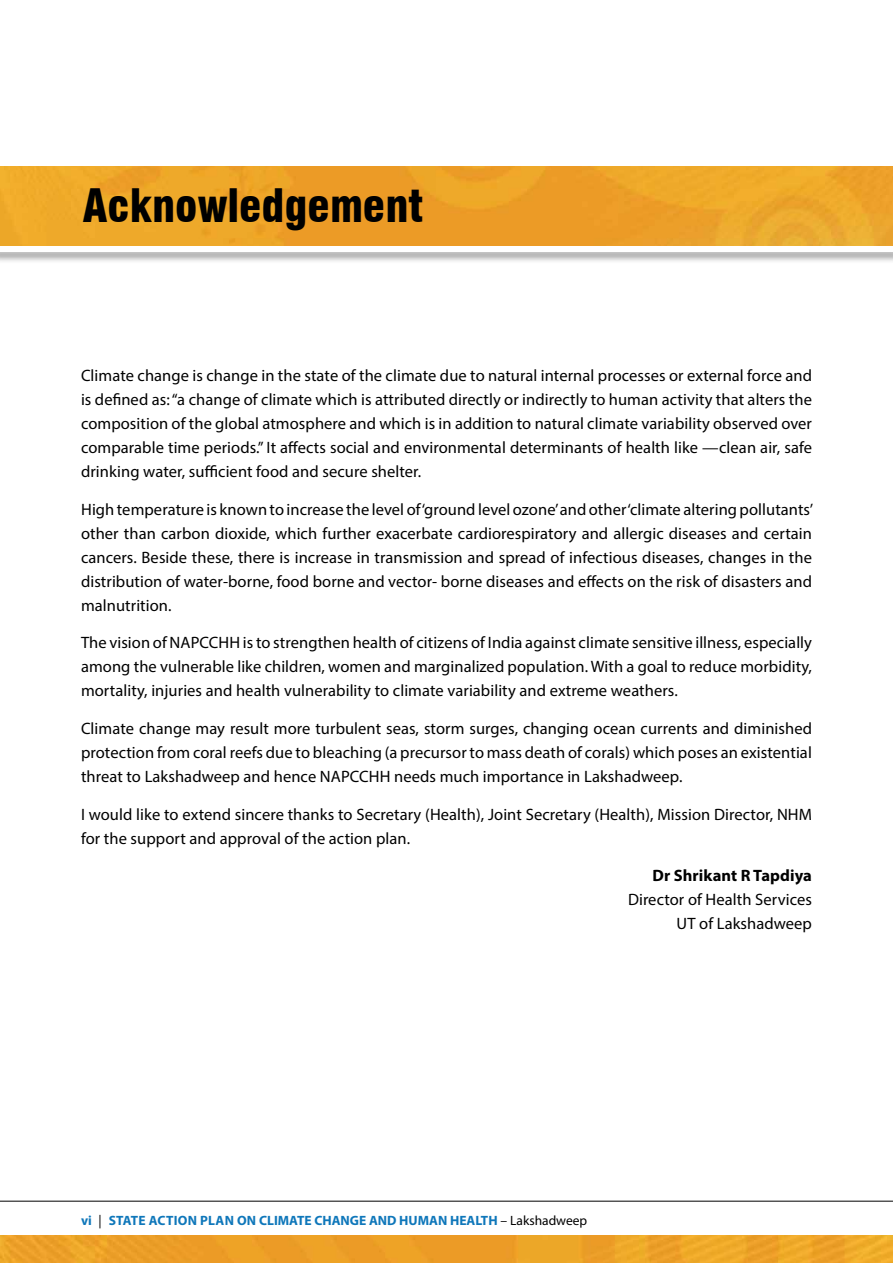
<style>
.page{position:relative;width:893px;height:1263px;background:#fff}
.page>*{position:absolute;margin:0;border:0;box-sizing:border-box;transform-origin:0 0}
.t1{font:900 condensed 45px "Swiss 721 BT";color:#000}
.t2{font:16.5px/24px "Myriad Pro";letter-spacing:.005em;color:#000;text-align:justify}
.t3{font:700 16.5px "Myriad Pro";letter-spacing:.005em;color:#000}
.t4{font:700 13.5px "Myriad Pro";color:#0f77ba}
.s1{font-weight:400;color:#000}
</style>
<div class="page">
<img style="left:0;top:1236px;width:893px;height:27px">
<hr style="left:0;top:1201px;width:893px;height:1px;background:#000">
<img style="left:0;top:166px;width:893px;height:80px">
<div style="left:0;top:246px;width:893px;height:18px;background:#000;opacity:.4"></div>
<div style="left:0;top:246px;width:893px;height:6px;background:#fff"></div>
<h1 class="t1" style="left:83px;top:178px;width:342px">Acknowledgement</h1>
<p class="t2" style="left:81px;top:364px;width:733px">Climate change is change in the state of the climate due to natural internal processes or external force and is defined as: “a change of climate which is attributed directly or indirectly to human activity that alters the composition of the global atmosphere and which is in addition to natural climate variability observed over comparable time periods.” It affects social and environmental determinants of health like —clean air, safe drinking water, sufficient food and secure shelter.</p>
<p class="t2" style="left:81px;top:497px;width:734px">High temperature is known to increase the level of ‘ground level ozone’ and other ‘climate altering pollutants’ other than carbon dioxide, which further exacerbate cardiorespiratory and allergic diseases and certain cancers. Beside these, there is increase in transmission and spread of infectious diseases, changes in the distribution of water-borne, food borne and vector- borne diseases and effects on the risk of disasters and malnutrition.</p>
<p class="t2" style="left:81px;top:631px;width:732px">The vision of NAPCCHH is to strengthen health of citizens of India against climate sensitive illness, especially among the vulnerable like children, women and marginalized population. With a goal to reduce morbidity, mortality, injuries and health vulnerability to climate variability and extreme weathers.</p>
<p class="t2" style="left:81px;top:716px;width:732px">Climate change may result more turbulent seas, storm surges, changing ocean currents and diminished protection from coral reefs due to bleaching (a precursor to mass death of corals) which poses an existential threat to Lakshadweep and hence NAPCCHH needs much importance in Lakshadweep.</p>
<p class="t2" style="left:81px;top:802px;width:732px">I would like to extend sincere thanks to Secretary (Health), Joint Secretary (Health), Mission Director, NHM for the support and approval of the action plan.</p>
<p class="t3" style="left:652px;top:865px;width:161px">DR SHRIKANT R TAPDIYA</p>
<p class="t2" style="left:628px;top:887px;width:185px;text-align:right">Director of Health Services<br>UT of Lakshadweep</p>
<p class="t4" style="left:81px;top:1211px;width:44px">VI <span class="s1">|</span> STATE</p>
<p class="t4" style="left:149px;top:1211px;width:440px">ACTI ON PLAN ON CLIMATE CHANGE AND HUMAN HEALTH <span class="s1">– Lakshadweep</span></p>
</div>
